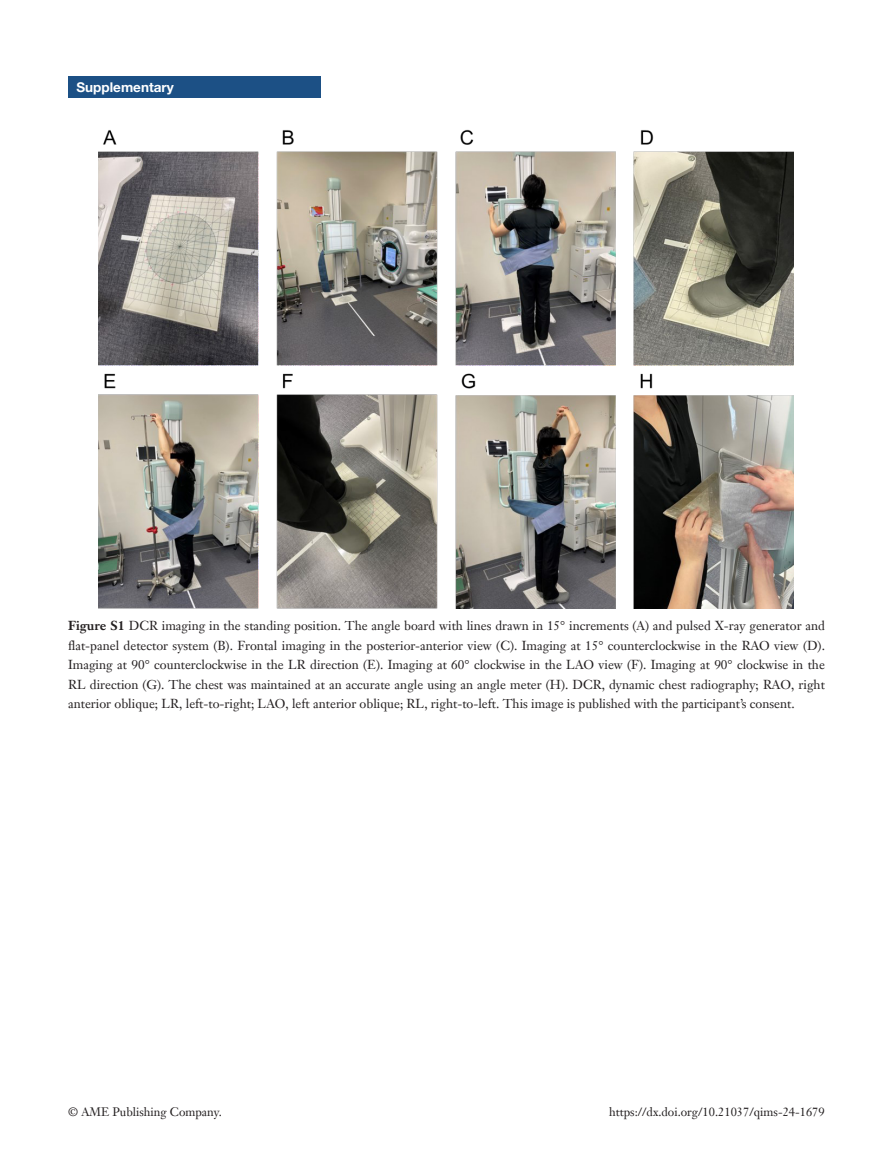
<style>
.page{position:relative;width:893px;height:1170px;background:#fff}
.page>*{position:absolute;margin:0;border:0;box-sizing:border-box;transform-origin:0 0}
.t1{font:700 13.5px "Helvetica Neue LT Pro";color:#fff}
.t2{font:12.75px/19.5px "Janson Text LT";color:#231f20;text-align:justify}
.t3{font:12px "Janson Text LT";color:#231f20}
.s1{font-weight:700}
</style>
<div class="page">
<img style="left:98px;top:129px;width:695px;height:479px">
<div style="left:68px;top:77px;width:252px;height:21px;background:#1c5085"></div>
<p class="t1" style="left:77px;top:79px;width:99px">Supplementary</p>
<p class="t2" style="left:68px;top:615px;width:758px"><span class="s1">Figure S1</span> DCR imaging in the standing position. The angle board with lines drawn in 15° increments (A) and pulsed X-ray generator and flat-panel detector system (B). Frontal imaging in the posterior-anterior view (C). Imaging at 15° counterclockwise in the RAO view (D).<br>Imaging at 90° counterclockwise in the LR direction (E). Imaging at 60° clockwise in the LAO view (F). Imaging at 90° clockwise in the RL direction (G). The chest was maintained at an accurate angle using an angle meter (H). DCR, dynamic chest radiography; RAO, right anterior oblique; LR, left-to-right; LAO, left anterior oblique; RL, right-to-left. This image is published with the participant’s consent.</p>
<p class="t3" style="left:68px;top:1104px;width:155px">© AME Publishing Company.</p>
<p class="t3" style="left:609px;top:1104px;width:217px">https://dx.doi.org/10.21037/qims-24-1679</p>
</div>
